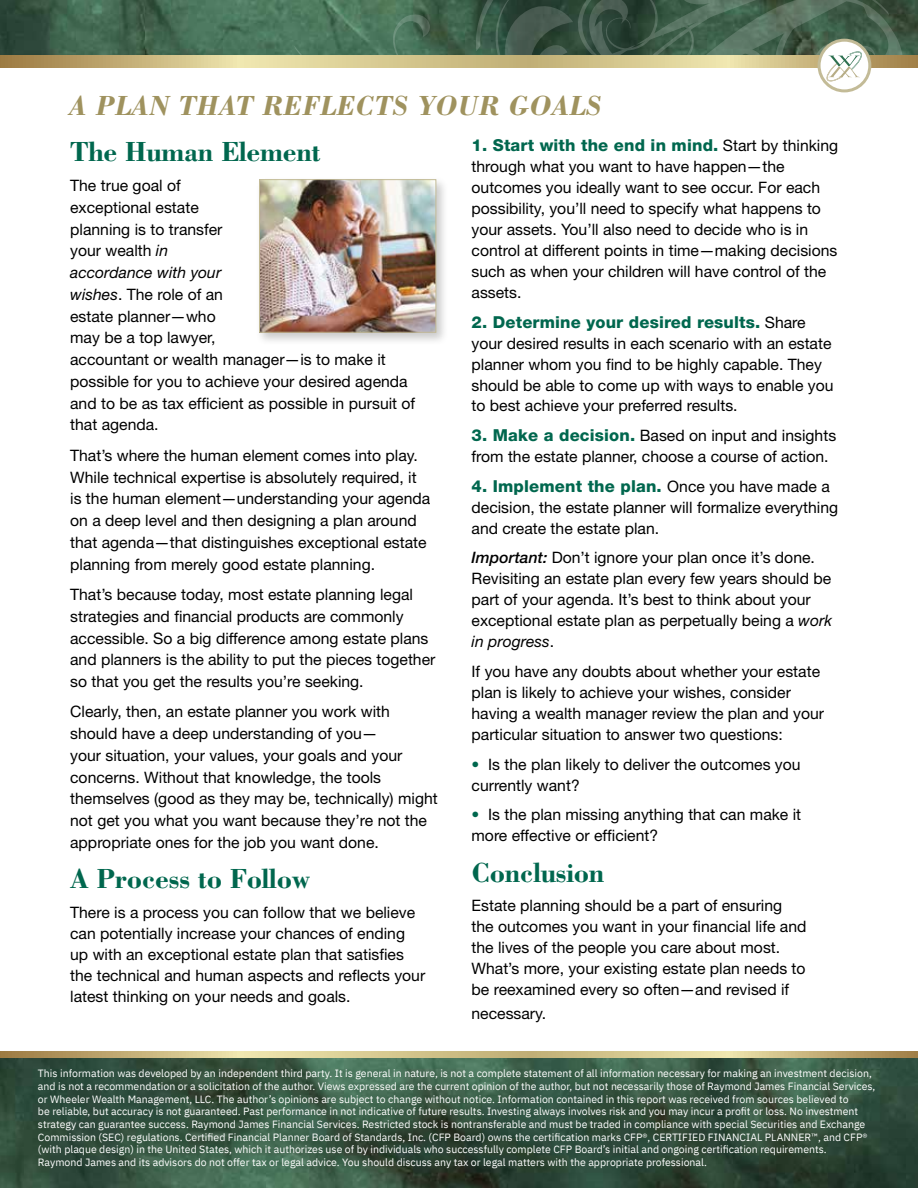
<style>
.page{position:relative;width:918px;height:1188px;background:#fff}
.page>*{position:absolute;margin:0;border:0;box-sizing:border-box;transform-origin:0 0}
.t1{font:700 28.5px "Bodoni";letter-spacing:-.01em;color:#00674e}
.t2{font:italic 700 28.5px "Bodoni";letter-spacing:.01em;color:#9f925e}
.t3{font:800 16.5px "Helvetica Neue";letter-spacing:.01em;color:#00674e}
.t4{font:15.75px/21px "Helvetica Neue";color:#000}
.t5{font:10.5px/12.6px "IBM Plex Sans";color:#fff}
.s1{font-style:italic}
.s2{font-weight:400;font-size:15.75px;color:#000}
.s3{font-weight:800;font-size:16.5px;color:#00674e}
.s4{font-weight:500;font-style:italic}
.s5{color:#00674e}
</style>
<div class="page">
<img style="left:0;top:0;width:918px;height:56px">
<svg style="left:294px;top:0;width:175px;height:68px;background:#4d7459"></svg>
<svg style="left:387px;top:12px;width:44px;height:56px;background:#52775e"></svg>
<svg style="left:0;top:56px;width:918px;height:11px;background:#cebc84"></svg>
<svg style="left:0;top:1052px;width:918px;height:7px;background:#b9af7c"></svg>
<img style="left:0;top:1059px;width:918px;height:129px">
<svg style="left:469px;top:0;width:436px;height:93px"></svg>
<div style="left:256px;top:176px;width:193px;height:169px;background:#000;opacity:.21"></div>
<img style="left:261px;top:181px;width:173px;height:150px">
<div style="left:259px;top:179px;width:177px;height:154px;border:1px solid #c3bb97"></div>
<h1 class="t2" style="left:69px;top:88px;width:534px">A PLAN THAT REFLECTS YOUR GOALS</h1>
<h1 class="t1" style="left:70px;top:134px;width:252px">The Human Element</h1>
<p class="t4" style="left:70px;top:175px;width:347px;line-height:21.8px">The true goal of<br>exceptional estate<br>planning is to transfer<br>your wealth <span class="s1">in<br>accordance with your<br>wishes</span>. The role of an<br>estate planner—who<br>may be a top lawyer,<br>accountant or wealth manager—is to make it possible for you to achieve your desired agenda and to be as tax efficient as possible in pursuit of that agenda.</p>
<p class="t4" style="left:70px;top:444px;width:362px;line-height:21.8px">That’s where the human element comes into play.<br>While technical expertise is absolutely required, it is the human element—understanding your agenda on a deep level and then designing a plan around that agenda—that distinguishes exceptional estate planning from merely good estate planning.</p>
<p class="t4" style="left:70px;top:583px;width:367px;line-height:21.8px">That’s because today, most estate planning legal strategies and financial products are commonly accessible. So a big difference among estate plans and planners is the ability to put the pieces together so that you get the results you’re seeking.</p>
<p class="t4" style="left:70px;top:701px;width:369px;line-height:21.8px">Clearly, then, an estate planner you work with should have a deep understanding of you—<br>your situation, your values, your goals and your concerns. Without that knowledge, the tools themselves (good as they may be, technically) might not get you what you want because they’re not the appropriate ones for the job you want done.</p>
<h1 class="t1" style="left:70px;top:861px;width:242px">A Process to Follow</h1>
<p class="t4" style="left:70px;top:902px;width:357px">There is a process you can follow that we believe can potentially increase your chances of ending up with an exceptional estate plan that satisfies the technical and human aspects and reflects your latest thinking on your needs and goals.</p>
<p class="t3" style="left:472px;top:135px;width:368px">1. Start with the end in mind. <span class="s2">Start by thinking</span></p>
<p class="t4" style="left:472px;top:156px;width:367px">through what you want to have happen—the outcomes you ideally want to see occur. For each possibility, you’ll need to specify what happens to your assets. You’ll also need to decide who is in control at different points in time—making decisions such as when your children will have control of the assets.</p>
<p class="t3" style="left:472px;top:312px;width:336px">2. Determine your desired results. <span class="s2">Share</span></p>
<p class="t4" style="left:472px;top:332px;width:364px">your desired results in each scenario with an estate planner whom you find to be highly capable. They should be able to come up with ways to enable you to best achieve your preferred results.</p>
<p class="t4" style="left:472px;top:425px;width:366px"><span class="s3">3. Make a decision.</span> Based on input and insights from the estate planner, choose a course of action.</p>
<p class="t3" style="left:472px;top:476px;width:360px">4. Implement the plan. <span class="s2">Once you have made a</span></p>
<p class="t4" style="left:472px;top:496px;width:368px">decision, the estate planner will formalize everything and create the estate plan.</p>
<p class="t4" style="left:472px;top:547px;width:362px"><span class="s4">Important:</span> Don’t ignore your plan once it’s done.<br>Revisiting an estate plan every few years should be part of your agenda. It’s best to think about your exceptional estate plan as perpetually being a <span class="s1">work in progress</span>.</p>
<p class="t4" style="left:472px;top:661px;width:354px">If you have any doubts about whether your estate plan is likely to achieve your wishes, consider having a wealth manager review the plan and your particular situation to answer two questions:</p>
<p class="t4" style="left:472px;top:753px;width:331px"><span class="s5">•</span> Is the plan likely to deliver the outcomes you currently want?</p>
<p class="t4" style="left:472px;top:804px;width:331px"><span class="s5">•</span> Is the plan missing anything that can make it more effective or efficient?</p>
<h1 class="t1" style="left:472px;top:855px;width:134px">Conclusion</h1>
<p class="t4" style="left:472px;top:895px;width:336px">Estate planning should be a part of ensuring the outcomes you want in your financial life and the lives of the people you care about most.<br>What’s more, your existing estate plan needs to be reexamined every so often—and revised if</p>
<p class="t4" style="left:472px;top:1002px;width:76px">necessary.</p>
<p class="t5" style="left:38px;top:1067px;width:839px">This information was developed by an independent third party. It is general in nature, is not a complete statement of all information necessary for making an investment decision, and is not a recommendation or a solicitation of the author. Views expressed are the current opinion of the author, but not necessarily those of Raymond James Financial Services, or Wheeler Wealth Management, LLC. The author’s opinions are subject to change without notice. Information contained in this report was received from sources believed to<br>be reliable, but accuracy is not guaranteed. Past performance in not indicative of future results. Investing always involves risk and you may incur a profit or loss. No investment strategy can guarantee success. Raymond James Financial Services. Restricted stock is nontransferable and must be traded in compliance with special Securities and Exchange Commission (SEC) regulations. Certified Financial Planner Board of Standards, Inc. (CFP Board) owns the certification marks CFP®, CERTIFIED FINANCIAL PLANNER™, and CFP® (with plaque design) in the United States, which it authorizes use of by individuals who successfully complete CFP Board’s initial and ongoing certification requirements.<br>Raymond James and its advisors do not offer tax or legal advice. You should discuss any tax or legal matters with the appropriate professional.</p>
</div>
